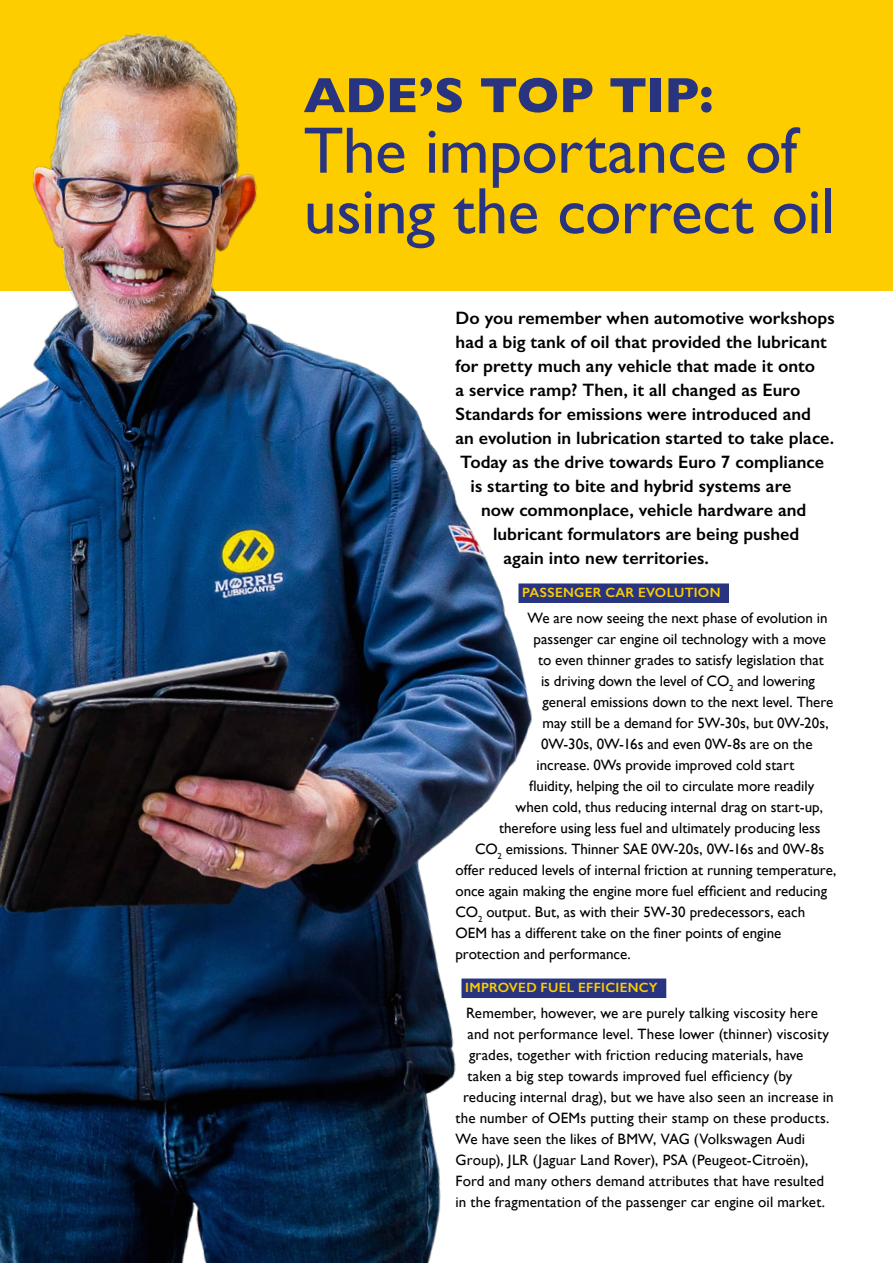
<style>
.page{position:relative;width:893px;height:1263px;background:#fff}
.page>*{position:absolute;margin:0;border:0;box-sizing:border-box;transform-origin:0 0}
.t1{font:65.85px "Gill Sans";letter-spacing:-.01em;color:#283480}
.t2{font:700 49.95px "Gill Sans";letter-spacing:-.01em;color:#283480}
.t3{font:600 18px "Gill Sans";color:#000}
.t4{font:15px "Gill Sans";color:#000}
.t5{font:600 13.5px "Gill Sans";letter-spacing:.025em;color:#fecd00}
</style>
<div class="page">
<div style="left:0;top:0;width:893px;height:290px;background:#fecd00"></div>
<hr style="left:892px;top:772px;width:1px;height:491px;background:#283480">
<div style="left:518px;top:583px;width:211px;height:20px;background:#283480"></div>
<div style="left:461px;top:978px;width:205px;height:20px;background:#283480"></div>
<img style="left:0;top:33px;width:544px;height:1230px">
<p class="t2" style="left:304px;top:56px;width:411px">ADE’S TOP TIP:</p>
<p class="t1" style="left:304px;top:112px;width:495px">The importance of</p>
<p class="t1" style="left:304px;top:172px;width:533px">using the correct oil</p>
<p class="t3" style="left:455px;top:306px;width:381px">Do you remember when automotive workshops</p>
<p class="t3" style="left:455px;top:330px;width:373px">had a big tank of oil that provided the lubricant</p>
<p class="t3" style="left:455px;top:354px;width:361px">for pretty much any vehicle that made it onto</p>
<p class="t3" style="left:455px;top:378px;width:346px">a service ramp? Then, it all changed as Euro</p>
<p class="t3" style="left:455px;top:402px;width:357px">Standards for emissions were introduced and</p>
<p class="t3" style="left:455px;top:426px;width:380px">an evolution in lubrication started to take place.</p>
<p class="t3" style="left:460px;top:450px;width:366px">Today as the drive towards Euro 7 compliance</p>
<p class="t3" style="left:470px;top:474px;width:322px">is starting to bite and hybrid systems are</p>
<p class="t3" style="left:481px;top:498px;width:327px">now commonplace, vehicle hardware and</p>
<p class="t3" style="left:493px;top:522px;width:308px">lubricant formulators are being pushed</p>
<p class="t3" style="left:503px;top:546px;width:207px">again into new territories.</p>
<p class="t5" style="left:522px;top:584px;width:200px">PASSENGER CAR EVOLUTION</p>
<p class="t4" style="left:527px;top:609px;width:302px">We are now seeing the next phase of evolution in</p>
<p class="t4" style="left:533px;top:630px;width:294px">passenger car engine oil technology with a move</p>
<p class="t4" style="left:538px;top:651px;width:287px">to even thinner grades to satisfy legislation that</p>
<p class="t4" style="left:541px;top:672px;width:275px">is driving down the level of CO<sub>2</sub> and lowering</p>
<p class="t4" style="left:542px;top:693px;width:292px">general emissions down to the next level. There</p>
<p class="t4" style="left:542px;top:714px;width:288px">may still be a demand for 5W-30s, but 0W-20s,</p>
<p class="t4" style="left:541px;top:735px;width:273px">0W-30s, 0W-16s and even 0W-8s are on the</p>
<p class="t4" style="left:536px;top:756px;width:259px">increase. 0Ws provide improved cold start</p>
<p class="t4" style="left:529px;top:777px;width:287px">fluidity, helping the oil to circulate more readily</p>
<p class="t4" style="left:515px;top:798px;width:309px">when cold, thus reducing internal drag on start-up,</p>
<p class="t4" style="left:499px;top:819px;width:323px">therefore using less fuel and ultimately producing less</p>
<p class="t4" style="left:475px;top:840px;width:351px">CO<sub>2</sub> emissions. Thinner SAE 0W-20s, 0W-16s and 0W-8s</p>
<p class="t4" style="left:455px;top:861px;width:382px">offer reduced levels of internal friction at running temperature,</p>
<p class="t4" style="left:455px;top:882px;width:373px">once again making the engine more fuel efficient and reducing</p>
<p class="t4" style="left:455px;top:903px;width:351px">CO<sub>2</sub> output. But, as with their 5W-30 predecessors, each</p>
<p class="t4" style="left:455px;top:924px;width:327px">OEM has a different take on the finer points of engine</p>
<p class="t4" style="left:455px;top:945px;width:177px">protection and performance.</p>
<p class="t5" style="left:465px;top:979px;width:194px">IMPROVED FUEL EFFICIENCY</p>
<p class="t4" style="left:466px;top:1004px;width:354px">Remember, however, we are purely talking viscosity here</p>
<p class="t4" style="left:467px;top:1025px;width:363px">and not performance level. These lower (thinner) viscosity</p>
<p class="t4" style="left:469px;top:1046px;width:336px">grades, together with friction reducing materials, have</p>
<p class="t4" style="left:467px;top:1067px;width:326px">taken a big step towards improved fuel efficiency (by</p>
<p class="t4" style="left:463px;top:1088px;width:372px">reducing internal drag), but we have also seen an increase in</p>
<p class="t4" style="left:455px;top:1109px;width:375px">the number of OEMs putting their stamp on these products.</p>
<p class="t4" style="left:455px;top:1130px;width:351px">We have seen the likes of BMW, VAG (Volkswagen Audi</p>
<p class="t4" style="left:455px;top:1151px;width:354px">Group), JLR (Jaguar Land Rover), PSA (Peugeot-Citroën),</p>
<p class="t4" style="left:455px;top:1172px;width:370px">Ford and many others demand attributes that have resulted</p>
<p class="t4" style="left:455px;top:1193px;width:371px">in the fragmentation of the passenger car engine oil market.</p>
</div>
